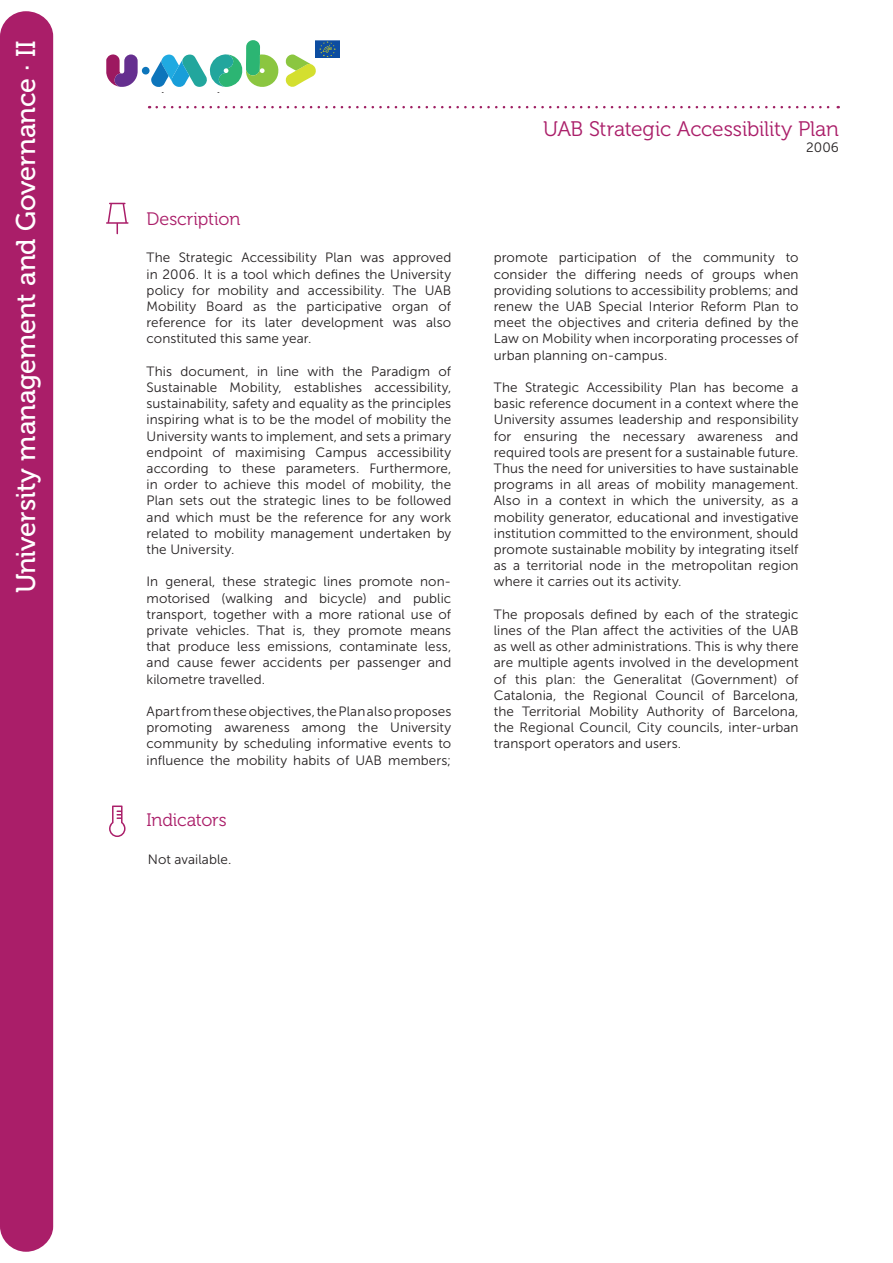
<style>
.page{position:relative;width:893px;height:1263px;background:#fff}
.page>*{position:absolute;margin:0;border:0;box-sizing:border-box;transform-origin:0 0}
.t1{font:27px "Museo 500";letter-spacing:-.005em;color:#fff}
.t2{font:21px "Museo 300";letter-spacing:-.01em;color:#aa1e69}
.t3{font:18px "Museo 300";letter-spacing:-.01em;color:#aa1e69}
.t4{font:13.5px/16.2px "Museo Sans 300";letter-spacing:.01em;color:#231f20;text-align:justify}
</style>
<div class="page">
<div style="left:0;top:11px;width:53px;height:1241px;background:#aa1e69;border-radius:26px"></div>
<svg style="left:106px;top:54px;width:32px;height:33px"></svg>
<div style="left:142px;top:67px;width:8px;height:8px;background:#0d75bb;border-radius:50%"></div>
<img style="left:316px;top:40px;width:24px;height:18px">
<svg style="left:151px;top:40px;width:165px;height:53px"></svg>
<svg style="left:157px;top:106px;width:682px;height:2px"></svg>
<svg style="left:109px;top:805px;width:17px;height:32px"></svg>
<svg style="left:106px;top:203px;width:23px;height:31px"></svg>
<h1 class="t1" style="left:11px;top:593px;width:554px;rotate:-90deg">University management and Governance · II</h1>
<h3 class="t3" style="left:147px;top:209px;width:95px">Description</h3>
<p class="t4" style="left:147px;top:250px;width:306px">The Strategic Accessibility Plan was approved in 2006. It is a tool which defines the University policy for mobility and accessibility. The UAB Mobility Board as the participative organ of reference for its later development was also constituted this same year.</p>
<p class="t4" style="left:147px;top:363px;width:306px">This document, in line with the Paradigm of Sustainable Mobility, establishes accessibility, sustainability, safety and equality as the principles inspiring what is to be the model of mobility the University wants to implement, and sets a primary endpoint of maximising Campus accessibility according to these parameters. Furthermore, in order to achieve this model of mobility, the Plan sets out the strategic lines to be followed and which must be the reference for any work related to mobility management undertaken by the University.</p>
<p class="t4" style="left:147px;top:574px;width:306px">In general, these strategic lines promote non&shy;motorised (walking and bicycle) and public transport, together with a more rational use of private vehicles. That is, they promote means that produce less emissions, contaminate less, and cause fewer accidents per passenger and kilometre travelled.</p>
<p class="t4" style="left:147px;top:703px;width:306px">Apart from these objectives, the Plan also proposes promoting awareness among the University community by scheduling informative events to influence the mobility habits of UAB members;</p>
<h3 class="t3" style="left:147px;top:810px;width:82px">Indicators</h3>
<p class="t4" style="left:148px;top:851px;width:85px">Not available.</p>
<h2 class="t2" style="left:543px;top:117px;width:297px">UAB Strategic Accessibility Plan</h2>
<p class="t4" style="left:806px;top:139px;width:34px">2006</p>
<p class="t4" style="left:494px;top:250px;width:306px">promote participation of the community to consider the differing needs of groups when providing solutions to accessibility problems; and renew the UAB Special Interior Reform Plan to meet the objectives and criteria defined by the Law on Mobility when incorporating processes of urban planning on-campus.</p>
<p class="t4" style="left:494px;top:379px;width:306px">The Strategic Accessibility Plan has become a basic reference document in a context where the University assumes leadership and responsibility for ensuring the necessary awareness and required tools are present for a sustainable future.<br>Thus the need for universities to have sustainable programs in all areas of mobility management.<br>Also in a context in which the university, as a mobility generator, educational and investigative institution committed to the environment, should promote sustainable mobility by integrating itself as a territorial node in the metropolitan region where it carries out its activity.</p>
<p class="t4" style="left:494px;top:606px;width:306px">The proposals defined by each of the strategic lines of the Plan affect the activities of the UAB as well as other administrations. This is why there are multiple agents involved in the development of this plan: the Generalitat (Government) of Catalonia, the Regional Council of Barcelona, the Territorial Mobility Authority of Barcelona, the Regional Council, City councils, inter-urban transport operators and users.</p>
</div>
